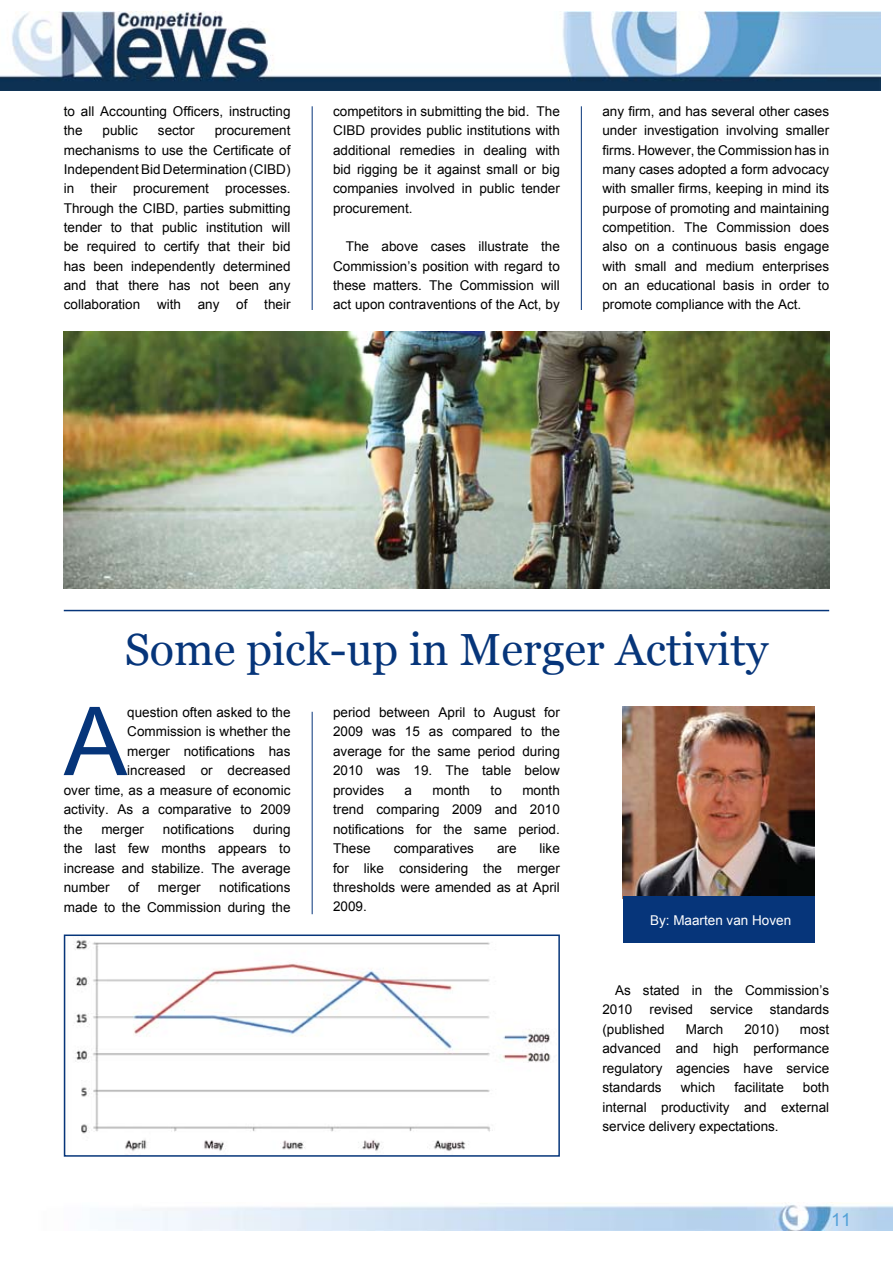
<style>
.page{position:relative;width:893px;height:1263px;background:#fff}
.page>*{position:absolute;margin:0;border:0;box-sizing:border-box;transform-origin:0 0}
.t1{font:95.25px "Arial";color:#06357a}
.t2{font:45px "Georgia";color:#06357a}
.t3{font:18px "Arial";color:#53a1d8}
.t4{font:13.5px/19.4px "Arial";color:#000;text-align:justify}
.t5{font:13.5px "Arial";color:#fff}
</style>
<div class="page">
<img style="left:0;top:11px;width:880px;height:79px">
<img style="left:100px;top:1204px;width:793px;height:27px">
<hr style="left:64px;top:610px;width:765px;height:1px;background:#06357a">
<hr style="left:312px;top:106px;width:1px;height:204px;background:#06357a">
<img style="left:623px;top:707px;width:191px;height:190px">
<div style="left:623px;top:897px;width:191px;height:46px;background:#06357a"></div>
<img style="left:73px;top:940px;width:478px;height:211px">
<div style="left:64px;top:934px;width:496px;height:223px;border:2px solid #06357a"></div>
<hr style="left:312px;top:712px;width:1px;height:202px;background:#06357a">
<img style="left:64px;top:331px;width:765px;height:257px">
<hr style="left:581px;top:106px;width:1px;height:204px;background:#06357a">
<p class="t4" style="left:64px;top:102px;width:228px">to all Accounting Officers, instructing the</p>
<p class="t4" style="left:103px;top:121px;width:37px">public</p>
<p class="t4" style="left:158px;top:121px;width:38px">sector</p>
<p class="t4" style="left:64px;top:121px;width:228px;text-indent:151px">procurement mechanisms to use the Certificate of Independent Bid Determination (CIBD) in their procurement processes.<br>Through the CIBD, parties submitting tender to that public institution will be required to certify that their bid has been independently determined and that there has not been any collaboration with any of their</p>
<p class="t4" style="left:333px;top:102px;width:228px">competitors in submitting the bid. The CIBD provides public institutions with additional remedies in dealing with bid rigging be it against small or big companies involved in public tender procurement.</p>
<p class="t4" style="left:333px;top:237px;width:228px;text-indent:13px">The above cases illustrate the Commission’s position with regard to these matters. The Commission will act upon contraventions of the Act, by</p>
<p class="t4" style="left:602px;top:102px;width:228px">any firm, and has several other cases under investigation involving smaller firms. However, the Commission has in many cases adopted a form advocacy with smaller firms, keeping in mind its purpose of promoting and maintaining competition. The Commission does also on a continuous basis engage with small and medium enterprises on an educational basis in order to promote compliance with the Act.</p>
<h2 class="t2" style="left:125px;top:624px;width:645px">Some pick-up in Merger Activity</h2>
<h1 class="t1" style="left:64px;top:688px;width:65px">A</h1>
<p class="t4" style="left:127px;top:702px;width:165px">question often asked to the</p>
<p class="t4" style="left:127px;top:722px;width:165px">Commission is whether the</p>
<p class="t4" style="left:127px;top:741px;width:165px">merger notifications has</p>
<p class="t4" style="left:127px;top:761px;width:165px">increased or decreased</p>
<p class="t4" style="left:64px;top:780px;width:228px">over time, as a measure of economic</p>
<p class="t4" style="left:64px;top:800px;width:228px">activity. As a comparative to 2009</p>
<p class="t4" style="left:64px;top:819px;width:20px">the</p>
<p class="t4" style="left:101px;top:819px;width:44px">merger</p>
<p class="t4" style="left:163px;top:819px;width:73px">notifications</p>
<p class="t4" style="left:64px;top:819px;width:228px;text-indent:189px">during the last few months appears to increase and stabilize. The average number</p>
<p class="t4" style="left:64px;top:877px;width:228px;text-align:right">notifications<br>made to the Commission during the</p>
<p class="t4" style="left:128px;top:878px;width:13px">of</p>
<p class="t4" style="left:158px;top:878px;width:44px">merger</p>
<p class="t4" style="left:333px;top:702px;width:228px">period between April to August for 2009 was 15 as compared to the average for the same period during 2010 was 19. The table below provides</p>
<p class="t4" style="left:333px;top:780px;width:228px;text-indent:189px">month trend comparing 2009 and 2010 notifications for the same period.<br>These</p>
<p class="t4" style="left:405px;top:780px;width:9px">a</p>
<p class="t4" style="left:433px;top:780px;width:39px">month</p>
<p class="t4" style="left:491px;top:780px;width:13px">to</p>
<p class="t4" style="left:333px;top:838px;width:228px;text-indent:207px">like for like considering the merger thresholds were amended as at April 2009.</p>
<p class="t4" style="left:394px;top:838px;width:82px">comparatives</p>
<p class="t4" style="left:497px;top:838px;width:21px">are</p>
<p class="t5" style="left:650px;top:912px;width:143px">By: Maarten van Hoven</p>
<p class="t4" style="left:602px;top:980px;width:228px;text-indent:13px">As stated in the Commission’s<br>2010</p>
<p class="t4" style="left:649px;top:1000px;width:45px">revised</p>
<p class="t4" style="left:710px;top:1000px;width:44px">service</p>
<p class="t4" style="left:770px;top:1000px;width:61px">standards</p>
<p class="t4" style="left:602px;top:1019px;width:64px">(published</p>
<p class="t4" style="left:686px;top:1019px;width:39px">March</p>
<p class="t4" style="left:744px;top:1019px;width:36px">2010)</p>
<p class="t4" style="left:602px;top:1019px;width:228px;text-indent:198px">most advanced and high performance regulatory agencies have service standards</p>
<p class="t4" style="left:681px;top:1078px;width:36px">which</p>
<p class="t4" style="left:734px;top:1078px;width:51px">facilitate</p>
<p class="t4" style="left:602px;top:1078px;width:228px;text-indent:200px">both internal productivity and external service delivery expectations.</p>
<h3 class="t3" style="left:831px;top:1209px;width:22px">11</h3>
</div>
